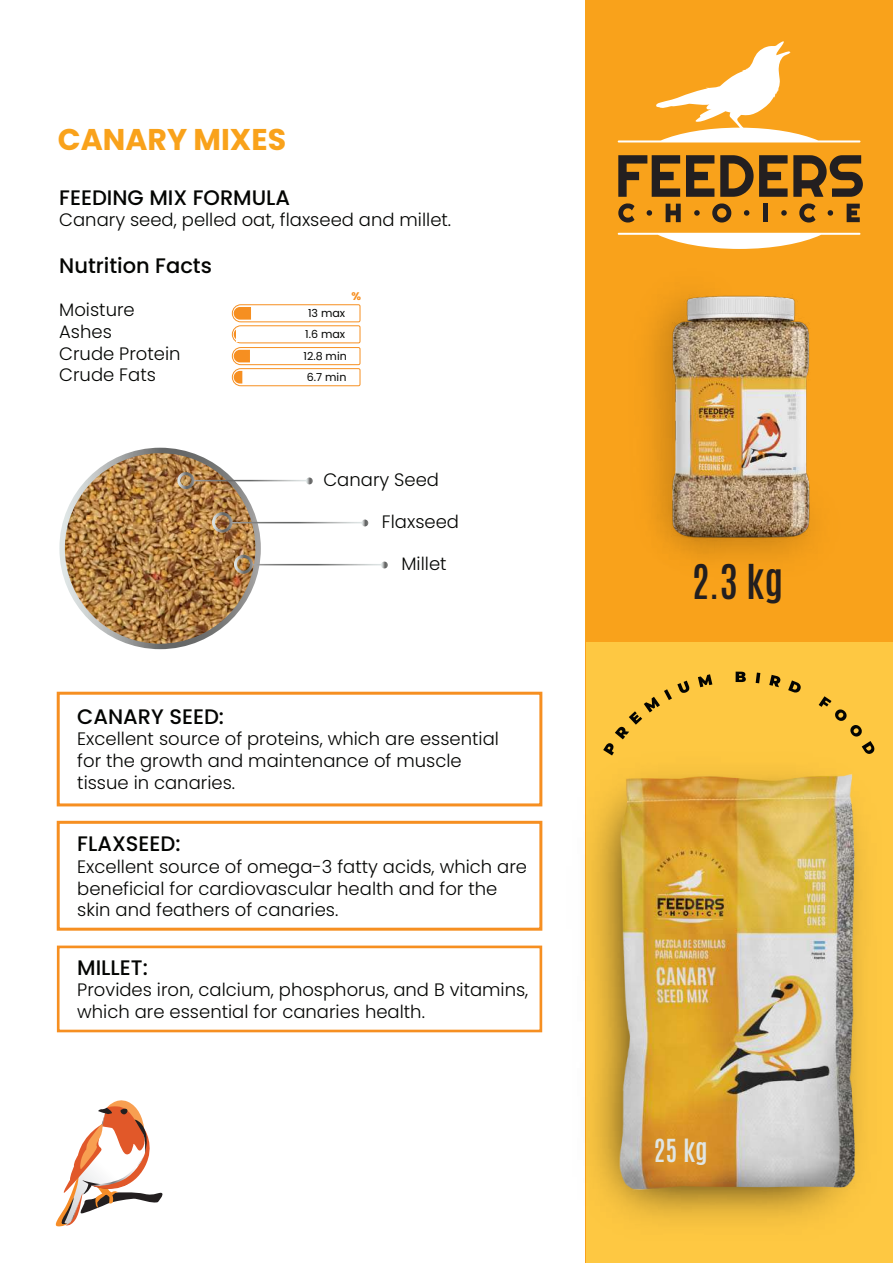
<style>
.page{position:relative;width:893px;height:1263px;background:#fff}
.page>*{position:absolute;margin:0;border:0;box-sizing:border-box;transform-origin:0 0}
.t1{font:600 40.5px "Antonio";color:#231f20}
.t2{font:700 30px "Poppins";color:#f9a21b}
.t3{font:600 27px "Antonio";color:#e0e6e4}
.t4{font:500 21px "Poppins";color:#040503}
.t5{font:300 18px/21.6px "Poppins";color:#040503}
.t6{font:11.1px/21.1px "Poppins";color:#040503;text-align:center}
.t7{font:700 11.1px "Poppins";color:#f68f21}
</style>
<div class="page">
<div style="left:586px;top:0;width:307px;height:1263px;background:#f9a21b"></div>
<svg style="left:618px;top:155px;width:62px;height:42px"></svg>
<svg style="left:686px;top:155px;width:28px;height:42px"></svg>
<svg style="left:720px;top:155px;width:143px;height:42px"></svg>
<svg style="left:618px;top:203px;width:16px;height:20px"></svg>
<svg style="left:647px;top:210px;width:5px;height:6px"></svg>
<svg style="left:666px;top:204px;width:15px;height:18px"></svg>
<svg style="left:694px;top:210px;width:6px;height:6px"></svg>
<svg style="left:712px;top:203px;width:19px;height:20px"></svg>
<svg style="left:744px;top:210px;width:5px;height:6px"></svg>
<div style="left:763px;top:204px;width:5px;height:18px;background:#231f20"></div>
<svg style="left:781px;top:210px;width:6px;height:6px"></svg>
<svg style="left:799px;top:203px;width:16px;height:20px"></svg>
<svg style="left:828px;top:210px;width:5px;height:6px"></svg>
<svg style="left:847px;top:204px;width:13px;height:18px"></svg>
<svg style="left:618px;top:41px;width:242px;height:101px"></svg>
<svg style="left:618px;top:233px;width:242px;height:16px"></svg>
<div style="left:586px;top:642px;width:307px;height:621px;background:#fec842"></div>
<svg style="left:615px;top:681px;width:74px;height:58px"></svg>
<svg style="left:698px;top:674px;width:14px;height:13px"></svg>
<svg style="left:736px;top:672px;width:10px;height:10px"></svg>
<svg style="left:756px;top:672px;width:4px;height:11px"></svg>
<svg style="left:769px;top:675px;width:11px;height:12px"></svg>
<svg style="left:788px;top:680px;width:13px;height:12px"></svg>
<svg style="left:819px;top:696px;width:43px;height:41px"></svg>
<img style="left:585px;top:739px;width:290px;height:518px">
<svg style="left:59px;top:448px;width:202px;height:201px;background:#a4a5a4"></svg>
<img style="left:65px;top:453px;width:190px;height:191px;border-radius:95px">
<svg style="left:232px;top:304px;width:129px;height:82px"></svg>
<div style="left:236px;top:328px;width:16px;height:13px;background:#fff"></div>
<div style="left:57px;top:692px;width:485px;height:114px;border:3px solid #f68f21"></div>
<div style="left:57px;top:821px;width:485px;height:110px;border:3px solid #f68f21"></div>
<div style="left:57px;top:945px;width:485px;height:87px;border:3px solid #f68f21"></div>
<hr style="left:193px;top:480px;width:115px;height:1px;background:#fff">
<div style="left:177px;top:472px;width:17px;height:17px;border:3px solid #fff;border-radius:50%"></div>
<svg style="left:306px;top:477px;width:7px;height:7px"></svg>
<hr style="left:232px;top:522px;width:133px;height:1px;background:#fff">
<div style="left:212px;top:512px;width:20px;height:21px;border:3px solid #fff;border-radius:50%"></div>
<svg style="left:361px;top:519px;width:7px;height:7px"></svg>
<hr style="left:251px;top:564px;width:133px;height:1px;background:#fff">
<div style="left:234px;top:555px;width:19px;height:19px;border:3px solid #fff;border-radius:50%"></div>
<svg style="left:381px;top:561px;width:7px;height:7px"></svg>
<svg style="left:55px;top:1100px;width:108px;height:127px"></svg>
<img style="left:596px;top:755px;width:279px;height:445px">
<img style="left:655px;top:293px;width:171px;height:257px">
<h2 class="t2" style="left:58px;top:122px;width:230px">CANARY MIXES</h2>
<p class="t4" style="left:59px;top:185px;width:232px">FEEDING MIX FORMULA</p>
<p class="t5" style="left:59px;top:209px;width:393px">Canary seed, pelled oat, flaxseed and millet.</p>
<p class="t4" style="left:59px;top:254px;width:154px">Nutrition Facts</p>
<p class="t5" style="left:59px;top:299px;width:123px">Moisture<br>Ashes<br>Crude Protein<br>Crude Fats</p>
<p class="t7" style="left:352px;top:290px;width:11px">%</p>
<p class="t6" style="left:308px;top:303px;width:39px">13 max</p>
<p class="t6" style="left:303px;top:345px;width:45px">12.8 min<br>6.7 min</p>
<p class="t6" style="left:305px;top:324px;width:41px">1.6 max</p>
<p class="t5" style="left:323px;top:469px;width:117px">Canary Seed</p>
<p class="t5" style="left:382px;top:511px;width:79px">Flaxseed</p>
<p class="t5" style="left:401px;top:553px;width:47px">Millet</p>
<p class="t4" style="left:77px;top:704px;width:148px">CANARY SEED:</p>
<p class="t5" style="left:77px;top:728px;width:423px">Excellent source of proteins, which are essential for the growth and maintenance of muscle tissue in canaries.</p>
<p class="t4" style="left:77px;top:832px;width:105px">FLAXSEED:</p>
<p class="t5" style="left:77px;top:856px;width:451px">Excellent source of omega-3 fatty acids, which are beneficial for cardiovascular health and for the skin and feathers of canaries.</p>
<p class="t4" style="left:77px;top:955px;width:72px">MILLET:</p>
<p class="t5" style="left:77px;top:979px;width:453px">Provides iron, calcium, phosphorus, and B vitamins, which are essential for canaries health.</p>
<h1 class="t1" style="left:691px;top:552px;width:93px">2.3 kg</h1>
<h3 class="t3" style="left:654px;top:1131px;width:56px">25 kg</h3>
</div>
